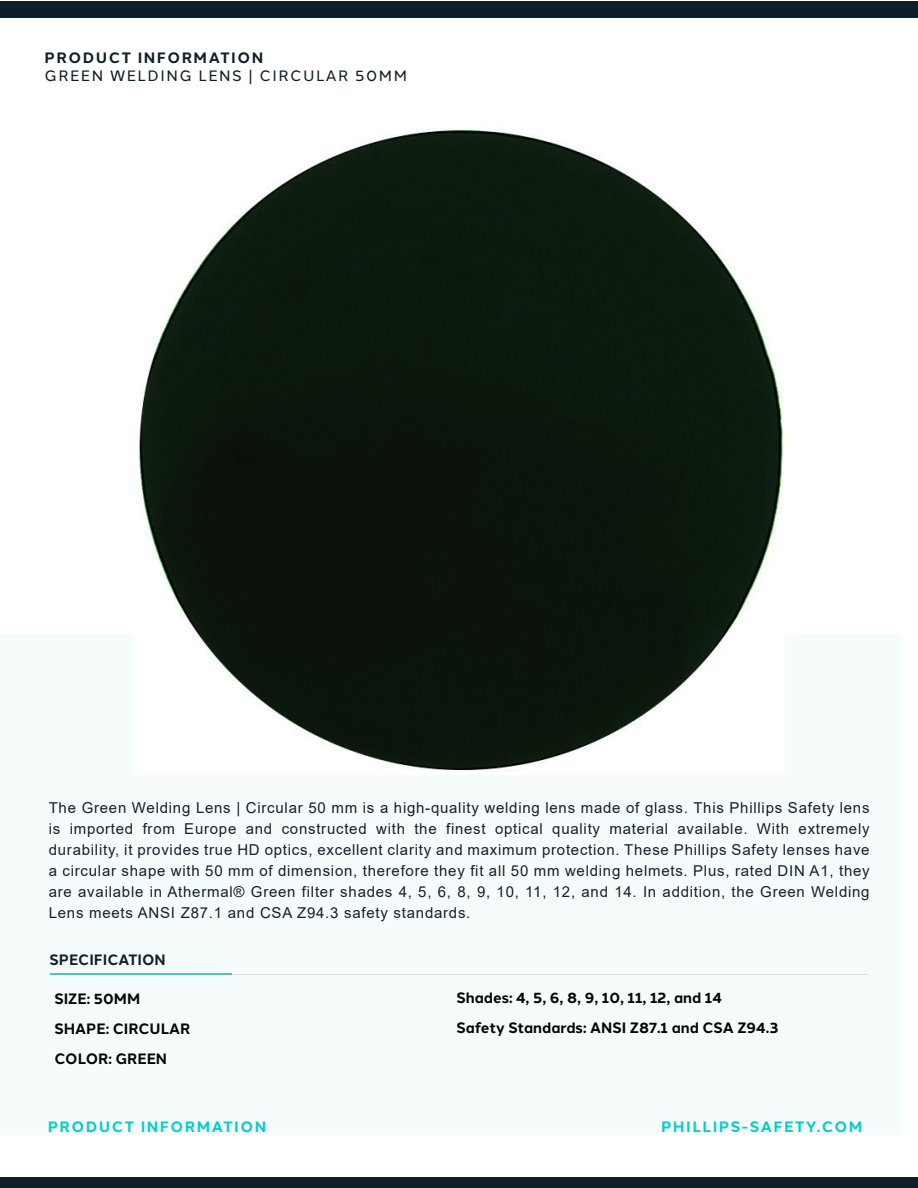
<style>
.page{position:relative;width:918px;height:1188px;background:#fff}
.page>*{position:absolute;margin:0;border:0;box-sizing:border-box;transform-origin:0 0}
.t1{font:15px/21px "Arial";letter-spacing:.05em;color:#142028;text-align:justify}
.t2{font:700 15px/30px "Halcom";color:#050504}
.t3{font:700 15px "Halcom";letter-spacing:.1em;color:#00cfca}
.t4{font:15px "Halcom";letter-spacing:.1em;color:#0f1e28}
.t5{font:700 15px "Halcom";letter-spacing:.1em;color:#0f1e28}
.t6{font:700 15px "Halcom";color:#142028}
</style>
<div class="page">
<div style="left:0;top:1177px;width:917px;height:11px;background:#0f1e28"></div>
<div style="left:0;top:634px;width:901px;height:500px;background:#f6fcfc"></div>
<hr style="left:50px;top:973px;width:182px;height:2px;background:#50c2c5">
<div style="left:0;top:1px;width:917px;height:17px;background:#0f1e28"></div>
<img style="left:139px;top:130px;width:644px;height:640px">
<p class="t5" style="left:45px;top:45px;width:220px">PRODUCT INFORMATION</p>
<p class="t4" style="left:45px;top:63px;width:364px">GREEN WELDING LENS | CIRCULAR 50MM</p>
<p class="t1" style="left:49px;top:797px;width:822px">The Green Welding Lens | Circular 50 mm is a high-quality welding lens made of glass. This Phillips Safety lens is imported from Europe and constructed with the finest optical quality material available. With extremely durability, it provides true HD optics, excellent clarity and maximum protection. These Phillips Safety lenses have a circular shape with 50 mm of dimension, therefore they fit all 50 mm welding helmets. Plus, rated DIN A1, they are available in Athermal® Green filter shades 4, 5, 6, 8, 9, 10, 11, 12, and 14. In addition, the Green Welding Lens meets ANSI Z87.1 and CSA Z94.3 safety standards.</p>
<p class="t6" style="left:50px;top:947px;width:118px">SPECIFICATION</p>
<p class="t2" style="left:54px;top:983px;width:137px">SIZE: 50MM<br>SHAPE: CIRCULAR<br>COLOR: GREEN</p>
<p class="t2" style="left:456px;top:981px;width:324px">Shades: 4, 5, 6, 8, 9, 10, 11, 12, and 14<br>Safety Standards: ANSI Z87.1 and CSA Z94.3</p>
<p class="t3" style="left:48px;top:1115px;width:220px">PRODUCT INFORMATION</p>
<p class="t3" style="left:661px;top:1115px;width:203px">PHILLIPS-SAFETY.COM</p>
</div>
